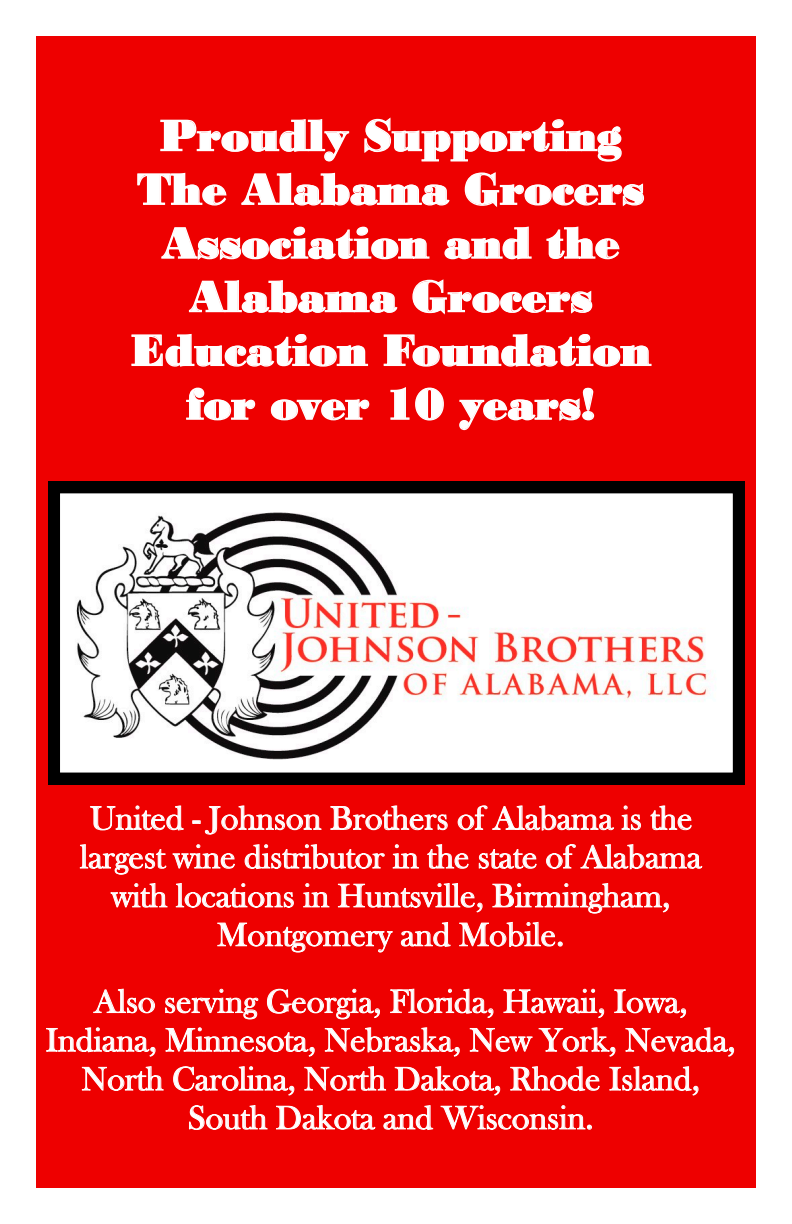
<style>
.page{position:relative;width:792px;height:1224px;background:#fff}
.page>*{position:absolute;margin:0;border:0;box-sizing:border-box;transform-origin:0 0}
.t1{font:46.2px "Bodoni MT Black";color:#fff}
.t2{font:46px/53.8px "Bodoni MT Black";color:#fff;text-align:center}
.t3{font:34px/38.8px "Bask Old Face";color:#fff;text-align:center}
</style>
<div class="page">
<div style="left:36px;top:36px;width:720px;height:1152px;background:#e00"></div>
<svg style="left:137px;top:117px;width:508px;height:90px"></svg>
<svg style="left:161px;top:226px;width:269px;height:34px"></svg>
<svg style="left:444px;top:226px;width:88px;height:34px"></svg>
<svg style="left:546px;top:226px;width:74px;height:34px"></svg>
<svg style="left:188px;top:280px;width:210px;height:33px"></svg>
<svg style="left:412px;top:279px;width:181px;height:36px"></svg>
<svg style="left:131px;top:333px;width:238px;height:34px"></svg>
<svg style="left:383px;top:334px;width:269px;height:33px"></svg>
<svg style="left:186px;top:387px;width:70px;height:34px"></svg>
<svg style="left:270px;top:399px;width:100px;height:22px"></svg>
<svg style="left:390px;top:387px;width:54px;height:34px"></svg>
<svg style="left:459px;top:387px;width:136px;height:44px"></svg>
<svg style="left:48px;top:481px;width:697px;height:304px;background:#cec8c8"></svg>
<svg style="left:90px;top:805px;width:94px;height:26px"></svg>
<svg style="left:192px;top:805px;width:130px;height:30px"></svg>
<svg style="left:330px;top:805px;width:118px;height:26px"></svg>
<svg style="left:457px;top:805px;width:157px;height:26px"></svg>
<svg style="left:621px;top:805px;width:20px;height:26px"></svg>
<svg style="left:650px;top:805px;width:42px;height:26px"></svg>
<svg style="left:79px;top:844px;width:156px;height:31px"></svg>
<svg style="left:244px;top:844px;width:141px;height:26px"></svg>
<svg style="left:392px;top:844px;width:27px;height:25px"></svg>
<svg style="left:427px;top:844px;width:42px;height:25px"></svg>
<svg style="left:478px;top:849px;width:59px;height:20px"></svg>
<svg style="left:546px;top:844px;width:157px;height:26px"></svg>
<svg style="left:110px;top:883px;width:58px;height:25px"></svg>
<svg style="left:175px;top:883px;width:119px;height:25px"></svg>
<svg style="left:303px;top:883px;width:27px;height:25px"></svg>
<svg style="left:337px;top:883px;width:146px;height:30px"></svg>
<svg style="left:492px;top:883px;width:177px;height:31px"></svg>
<svg style="left:217px;top:922px;width:176px;height:31px"></svg>
<svg style="left:400px;top:922px;width:51px;height:25px"></svg>
<svg style="left:459px;top:921px;width:104px;height:26px"></svg>
<svg style="left:93px;top:988px;width:63px;height:26px"></svg>
<svg style="left:165px;top:988px;width:94px;height:32px"></svg>
<svg style="left:267px;top:988px;width:113px;height:32px"></svg>
<svg style="left:390px;top:988px;width:104px;height:30px"></svg>
<svg style="left:503px;top:988px;width:102px;height:30px"></svg>
<svg style="left:614px;top:989px;width:73px;height:29px"></svg>
<svg style="left:46px;top:1027px;width:110px;height:30px"></svg>
<svg style="left:165px;top:1027px;width:150px;height:30px"></svg>
<svg style="left:324px;top:1027px;width:136px;height:30px"></svg>
<svg style="left:469px;top:1027px;width:147px;height:30px"></svg>
<svg style="left:625px;top:1027px;width:110px;height:30px"></svg>
<svg style="left:81px;top:1066px;width:83px;height:25px"></svg>
<svg style="left:173px;top:1066px;width:122px;height:30px"></svg>
<svg style="left:304px;top:1066px;width:83px;height:25px"></svg>
<svg style="left:394px;top:1066px;width:107px;height:30px"></svg>
<svg style="left:510px;top:1066px;width:90px;height:26px"></svg>
<svg style="left:609px;top:1066px;width:90px;height:30px"></svg>
<svg style="left:189px;top:1105px;width:79px;height:25px"></svg>
<svg style="left:276px;top:1105px;width:100px;height:25px"></svg>
<svg style="left:383px;top:1105px;width:51px;height:25px"></svg>
<svg style="left:440px;top:1105px;width:152px;height:25px"></svg>
<h2 class="t2" style="left:137px;top:108px;width:509px">Proudly Supporting<br>The Alabama Grocers<br>Association and the</h2>
<h1 class="t1" style="left:189px;top:269px;width:405px">Alabama Grocers</h1>
<h2 class="t2" style="left:131px;top:323px;width:522px">Education Foundation for over 10 years!</h2>
<p class="t3" style="left:80px;top:799px;width:623px">United - Johnson Brothers of Alabama is the largest wine distributor in the state of Alabama with locations in Huntsville, Birmingham, Montgomery and Mobile.</p>
<p class="t3" style="left:46px;top:983px;width:691px">Also serving Georgia, Florida, Hawaii, Iowa, Indiana, Minnesota, Nebraska, New York, Nevada, North Carolina, North Dakota, Rhode Island, South Dakota and Wisconsin.</p>
</div>
